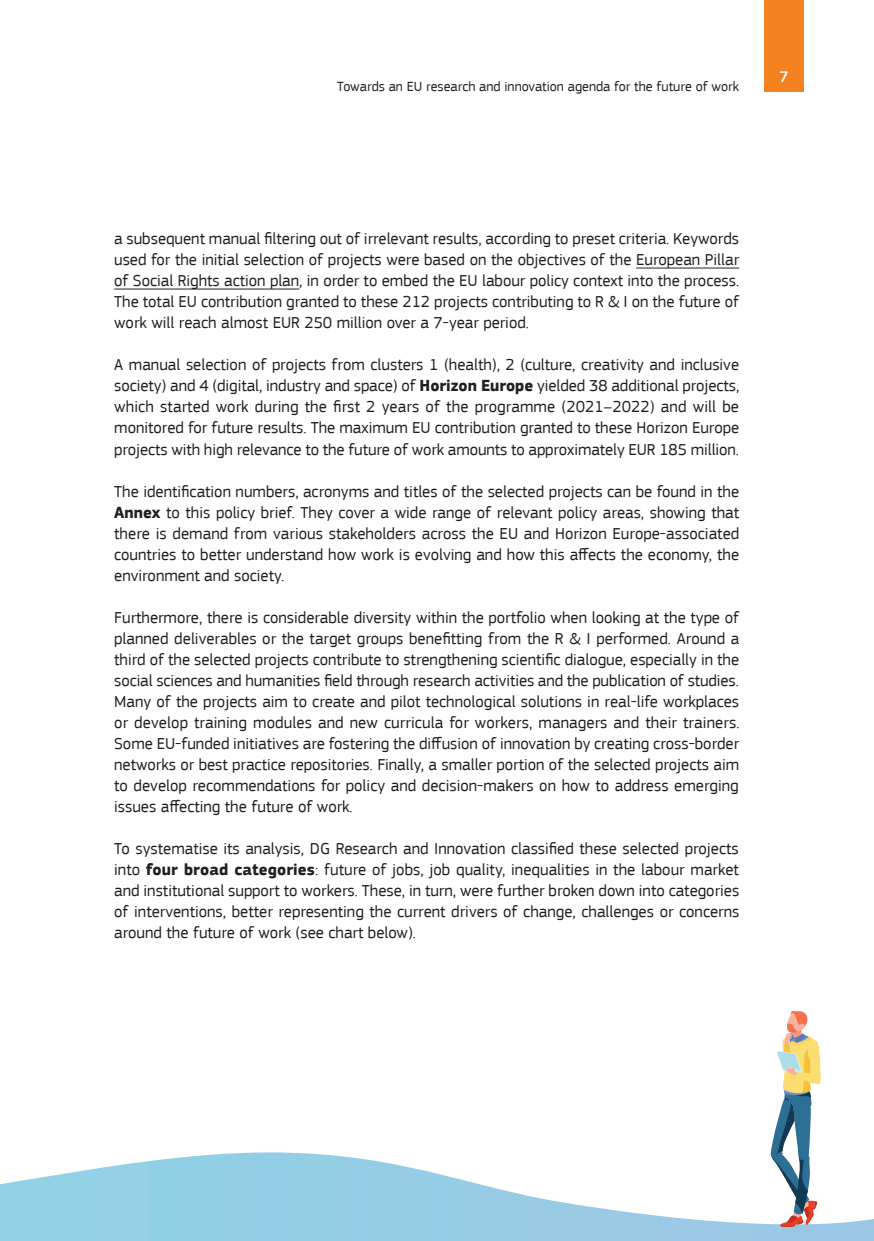
<style>
.page{position:relative;width:874px;height:1241px;background:#fff}
.page>*{position:absolute;margin:0;border:0;box-sizing:border-box;transform-origin:0 0}
.t1{font:16.62px/21px "EC Square Sans Pro";color:#231f20;text-align:justify}
.t2{font:500 15.75px "EC Square Sans Pro";color:#fff}
.t3{font:14px "EC Square Sans Pro";color:#231f20}
.s1{font-weight:700}
</style>
<div class="page">
<div style="left:0;top:987px;width:873px;height:253px;background:#96cce5"></div>
<svg style="left:0;top:987px;width:873px;height:240px;fill:#fff"></svg>
<svg style="left:769px;top:1010px;width:51px;height:216px;background:#c1c4bd"></svg>
<div style="left:763px;top:0;width:40px;height:91px;background:#f58220"></div>
<hr style="left:636px;top:268px;width:102px;height:1px;background:#231f20">
<hr style="left:114px;top:289px;width:185px;height:1px;background:#231f20">
<p class="t3" style="left:337px;top:78px;width:403px">Towards an EU research and innovation agenda for the future of work</p>
<p class="t2" style="left:779px;top:68px;width:11px">7</p>
<p class="t1" style="left:114px;top:228px;width:626px">a subsequent manual filtering out of irrelevant results, according to preset criteria. Keywords used for the initial selection of projects were based on the objectives of the European Pillar of Social Rights action plan, in order to embed the EU labour policy context into the process.<br>The total EU contribution granted to these 212 projects contributing to R &amp; I on the future of work will reach almost EUR 250 million over a 7-year period.</p>
<p class="t1" style="left:114px;top:354px;width:626px">A manual selection of projects from clusters 1 (health), 2 (culture, creativity and inclusive society) and 4 (digital, industry and space) of <span class="s1">Horizon Europe</span> yielded 38 additional projects, which started work during the first 2 years of the programme (2021–2022) and will be monitored for future results. The maximum EU contribution granted to these Horizon Europe projects with high relevance to the future of work amounts to approximately EUR 185 million.</p>
<p class="t1" style="left:114px;top:480px;width:626px">The identification numbers, acronyms and titles of the selected projects can be found in the <span class="s1">Annex</span> to this policy brief. They cover a wide range of relevant policy areas, showing that there is demand from various stakeholders across the EU and Horizon Europe-associated countries to better understand how work is evolving and how this affects the economy, the environment and society.</p>
<p class="t1" style="left:114px;top:606px;width:626px">Furthermore, there is considerable diversity within the portfolio when looking at the type of planned deliverables or the target groups benefitting from the R &amp; I performed. Around a third of the selected projects contribute to strengthening scientific dialogue, especially in the social sciences and humanities field through research activities and the publication of studies.<br>Many of the projects aim to create and pilot technological solutions in real-life workplaces or develop training modules and new curricula for workers, managers and their trainers.<br>Some EU-funded initiatives are fostering the diffusion of innovation by creating cross-border networks or best practice repositories. Finally, a smaller portion of the selected projects aim to develop recommendations for policy and decision-makers on how to address emerging issues affecting the future of work.</p>
<p class="t1" style="left:114px;top:837px;width:626px">To systematise its analysis, DG Research and Innovation classified these selected projects into <span class="s1">four broad categories</span>: future of jobs, job quality, inequalities in the labour market and institutional support to workers. These, in turn, were further broken down into categories of interventions, better representing the current drivers of change, challenges or concerns around the future of work (see chart below).</p>
</div>
